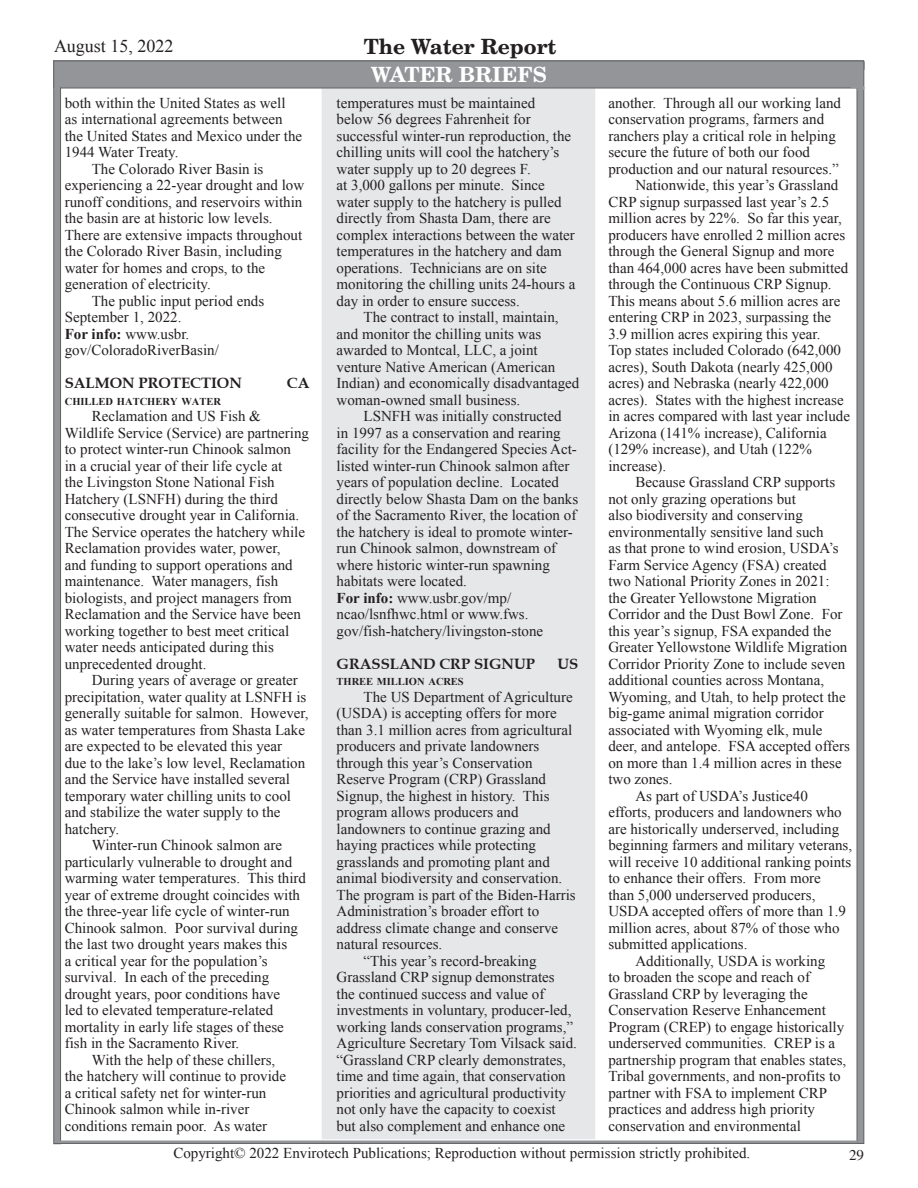
<style>
.page{position:relative;width:918px;height:1188px;background:#fff}
.page>*{position:absolute;margin:0;border:0;box-sizing:border-box;transform-origin:0 0}
.t1{font:700 21px "New Century Schlbk";color:#231f20}
.t2{font:700 21px "New Century Schlbk";color:#fff}
.t3{font:18px "Times New Roman";color:#231f20}
.t4{font:15px/16.5px "Times New Roman";color:#231f20}
.TWR_Brief_Header{font:700 15px "Book Antiqua";color:#231f20}
.t5{font:15px "Times";color:#231f20}
.t6{font:700 10.5px "Times New Roman";color:#231f20}
.s1{font-weight:700}
</style>
<div class="page">
<div style="left:322px;top:88px;width:272px;height:1050px;background:#e6e7e9"></div>
<div style="left:322px;top:88px;width:273px;height:1051px;border:2px solid #e6e7e9"></div>
<div style="left:54px;top:61px;width:810px;height:27px;background:#939598"></div>
<div style="left:54px;top:61px;width:810px;height:27px;border:1px solid #636366"></div>
<div style="left:54px;top:88px;width:7px;height:1056px;background:#939598"></div>
<div style="left:54px;top:88px;width:7px;height:1056px;border:1px solid #636366"></div>
<div style="left:857px;top:88px;width:7px;height:1055px;background:#939598"></div>
<div style="left:857px;top:88px;width:7px;height:1056px;border:1px solid #636366"></div>
<hr style="left:59px;top:1141px;width:799px;height:3px;background:#939598">
<svg style="left:54px;top:87px;width:6px;height:2px"></svg>
<hr style="left:54px;top:1143px;width:810px;height:1px;background:#636366">
<svg style="left:851px;top:84px;width:13px;height:6px"></svg>
<p class="t3" style="left:54px;top:34px;width:121px">August 15, 2022</p>
<p class="t4" style="left:65px;top:94px;width:239px">both within the United States as well<br>as international agreements between the United States and Mexico under the<br>1944 Water Treaty.</p>
<p class="t4" style="left:65px;top:160px;width:241px;text-indent:27px">The Colorado River Basin is experiencing a 22-year drought and low runoff conditions, and reservoirs within the basin are at historic low levels.<br>There are extensive impacts throughout the Colorado River Basin, including water for homes and crops, to the generation of electricity.</p>
<p class="t4" style="left:65px;top:292px;width:201px;text-indent:27px">The public input period ends<br>September 1, 2022.</p>
<p class="t4" style="left:65px;top:325px;width:156px"><span class="s1">FOR INFO:</span> www.usbr. gov/ColoradoRiverBasin/</p>
<p class="TWR_Brief_Header" style="left:65px;top:374px;width:23px">SALMON</p>
<p class="TWR_Brief_Header" style="left:139px;top:374px;width:21px">PROTECTION</p>
<p class="TWR_Brief_Header" style="left:287px;top:374px;width:24px">CA</p>
<p class="t6" style="left:65px;top:394px;width:158px">CHILLED HATCHERY WATER</p>
<p class="t4" style="left:65px;top:408px;width:246px;text-indent:27px">Reclamation and US Fish &amp; Wildlife Service (Service) are partnering to protect winter-run Chinook salmon<br>in a crucial year of their life cycle at<br>the Livingston Stone National Fish Hatchery (LSNFH) during the third consecutive drought year in California.<br>The Service operates the hatchery while Reclamation provides water, power,<br>and funding to support operations and maintenance. Water managers, fish biologists, and project managers from Reclamation and the Service have been working together to best meet critical water needs anticipated during this unprecedented drought.</p>
<p class="t4" style="left:65px;top:672px;width:245px;text-indent:27px">During years of average or greater precipitation, water quality at LSNFH is generally suitable for salmon. However, as water temperatures from Shasta Lake are expected to be elevated this year<br>due to the lake’s low level, Reclamation and the Service have installed several temporary water chilling units to cool and stabilize the water supply to the hatchery.</p>
<p class="t4" style="left:65px;top:837px;width:243px;text-indent:27px">Winter-run Chinook salmon are particularly vulnerable to drought and warming water temperatures. This third year of extreme drought coincides with the three-year life cycle of winter-run Chinook salmon. Poor survival during the last two drought years makes this<br>a critical year for the population’s survival. In each of the preceding drought years, poor conditions have<br>led to elevated temperature-related mortality in early life stages of these fish in the Sacramento River.</p>
<p class="t4" style="left:65px;top:1051px;width:223px;text-indent:27px">With the help of these chillers, the hatchery will continue to provide a critical safety net for winter-run Chinook salmon while in-river conditions remain poor. As water</p>
<h1 class="t1" style="left:446px;top:33px;width:194px">The Water Report</h1>
<p class="t2" style="left:371px;top:61px;width:174px">Water Briefs</p>
<p class="t1" style="left:364px;top:34px;width:194px">The Water Report</p>
<p class="t4" style="left:337px;top:94px;width:240px">temperatures must be maintained below 56 degrees Fahrenheit for successful winter-run reproduction, the chilling units will cool the hatchery’s water supply up to 20 degrees F.<br>at 3,000 gallons per minute. Since water supply to the hatchery is pulled directly from Shasta Dam, there are complex interactions between the water temperatures in the hatchery and dam operations. Technicians are on site monitoring the chilling units 24-hours a day in order to ensure success.</p>
<p class="t4" style="left:337px;top:309px;width:244px;text-indent:27px">The contract to install, maintain, and monitor the chilling units was awarded to Montcal, LLC, a joint venture Native American (American Indian) and economically disadvantaged woman-owned small business.</p>
<p class="t4" style="left:337px;top:408px;width:243px;text-indent:27px">LSNFH was initially constructed<br>in 1997 as a conservation and rearing facility for the Endangered Species Act&shy;listed winter-run Chinook salmon after years of population decline. Located directly below Shasta Dam on the banks of the Sacramento River, the location of the hatchery is ideal to promote winter&shy;run Chinook salmon, downstream of where historic winter-run spawning habitats were located.</p>
<p class="t4" style="left:337px;top:589px;width:208px"><span class="s1">FOR INFO:</span> www.usbr.gov/mp/ ncao/lsnfhwc.html or www.fws. gov/fish-hatchery/livingston-stone</p>
<p class="TWR_Brief_Header" style="left:337px;top:655px;width:25px">GRASSLAND</p>
<p class="TWR_Brief_Header" style="left:440px;top:655px;width:55px">CRP SIGNUP</p>
<p class="TWR_Brief_Header" style="left:557px;top:655px;width:22px">US</p>
<p class="t6" style="left:337px;top:674px;width:129px">THREE MILLION ACRES</p>
<p class="t4" style="left:337px;top:688px;width:241px;text-indent:27px">The US Department of Agriculture (USDA) is accepting offers for more than 3.1 million acres from agricultural producers and private landowners through this year’s Conservation Reserve Program (CRP) Grassland Signup, the highest in history. This program allows producers and landowners to continue grazing and haying practices while protecting grasslands and promoting plant and animal biodiversity and conservation.<br>The program is part of the Biden-Harris Administration’s broader effort to address climate change and conserve natural resources.</p>
<p class="t4" style="left:337px;top:952px;width:242px;text-indent:27px">“This year’s record-breaking Grassland CRP signup demonstrates<br>the continued success and value of investments in voluntary, producer-led, working lands conservation programs,” Agriculture Secretary Tom Vilsack said. “Grassland CRP clearly demonstrates, time and time again, that conservation priorities and agricultural productivity not only have the capacity to coexist but also complement and enhance one</p>
<p class="t4" style="left:608px;top:94px;width:234px">another. Through all our working land conservation programs, farmers and ranchers play a critical role in helping secure the future of both our food production and our natural resources.”</p>
<p class="t4" style="left:608px;top:177px;width:243px;text-indent:27px">Nationwide, this year’s Grassland CRP signup surpassed last year’s 2.5 million acres by 22%. So far this year, producers have enrolled 2 million acres through the General Signup and more than 464,000 acres have been submitted through the Continuous CRP Signup.<br>This means about 5.6 million acres are entering CRP in 2023, surpassing the 3.9 million acres expiring this year.<br>Top states included Colorado (642,000 acres), South Dakota (nearly 425,000 acres) and Nebraska (nearly 422,000 acres). States with the highest increase in acres compared with last year include Arizona (141% increase), California (129% increase), and Utah (122% increase).</p>
<p class="t4" style="left:608px;top:474px;width:243px;text-indent:27px">Because Grassland CRP supports not only grazing operations but<br>also biodiversity and conserving environmentally sensitive land such<br>as that prone to wind erosion, USDA’s Farm Service Agency (FSA) created two National Priority Zones in 2021: the Greater Yellowstone Migration Corridor and the Dust Bowl Zone. For this year’s signup, FSA expanded the Greater Yellowstone Wildlife Migration Corridor Priority Zone to include seven additional counties across Montana, Wyoming, and Utah, to help protect the big-game animal migration corridor associated with Wyoming elk, mule deer, and antelope. FSA accepted offers on more than 1.4 million acres in these two zones.</p>
<p class="t4" style="left:608px;top:787px;width:245px;text-indent:27px">As part of USDA’s Justice40 efforts, producers and landowners who are historically underserved, including beginning farmers and military veterans, will receive 10 additional ranking points to enhance their offers. From more<br>than 5,000 underserved producers, USDA accepted offers of more than 1.9 million acres, about 87% of those who submitted applications.</p>
<p class="t4" style="left:608px;top:952px;width:239px;text-indent:27px">Additionally, USDA is working<br>to broaden the scope and reach of Grassland CRP by leveraging the Conservation Reserve Enhancement Program (CREP) to engage historically underserved communities. CREP is a partnership program that enables states, Tribal governments, and non-profits to partner with FSA to implement CRP practices and address high priority conservation and environmental</p>
<p class="t4" style="left:173px;top:1145px;width:578px">Copyright© 2022 Envirotech Publications; Reproduction without permission strictly prohibited.</p>
<p class="t5" style="left:849px;top:1146px;width:15px">29</p>
</div>
